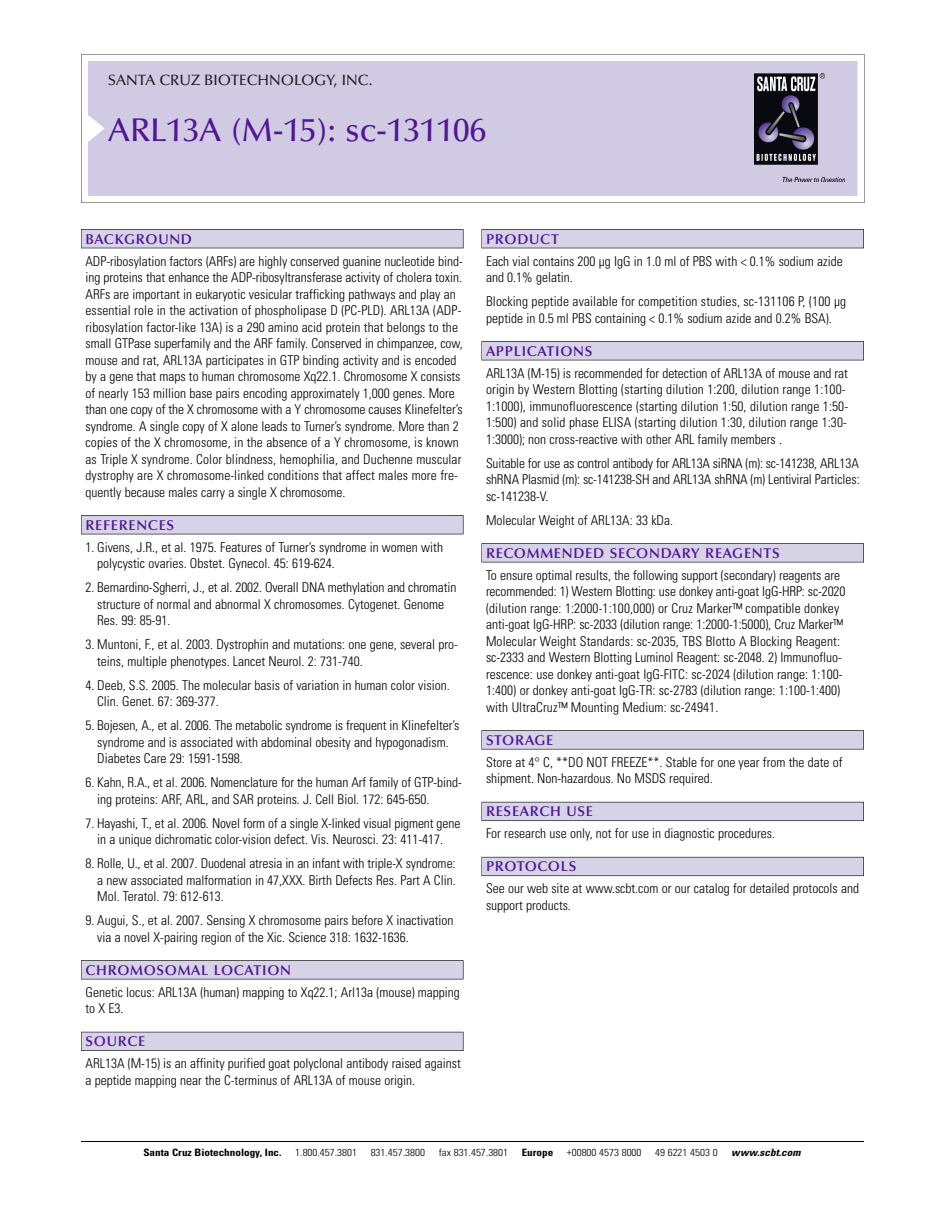
<style>
.page{position:relative;width:945px;height:1215px;background:#fff}
.page>*{position:absolute;margin:0;border:0;box-sizing:border-box;transform-origin:0 0}
.t1{font:500 33px "Optima";color:#511695}
.t2{font:500 15px "Optima";color:#231f20}
.t3{font:600 14.25px "Optima";letter-spacing:.05em;color:#511695}
.t4{font:300 condensed 13.5px/16.5px "Univers";color:#000}
.t5{font:300 condensed 10.2px "Univers";color:#000;scale:1.1 1}
.t6{font:700 condensed 10.2px "Univers";color:#000;scale:1.1 1}
.t7{font:italic 700 condensed 10.2px "Univers";letter-spacing:.005em;color:#000;scale:1.1 1}
</style>
<div class="page">
<svg style="left:81px;top:54px;width:783px;height:149px"></svg>
<div style="left:88px;top:61px;width:769px;height:135px;background:#d1cae3"></div>
<img style="left:755px;top:74px;width:90px;height:108px">
<div style="left:81px;top:229px;width:382px;height:19px;background:#525156"></div>
<div style="left:81px;top:230px;width:382px;height:18px;background:#d7d3e7"></div>
<div style="left:81px;top:515px;width:382px;height:19px;background:#525155"></div>
<div style="left:81px;top:516px;width:382px;height:18px;background:#d7d3e7"></div>
<div style="left:81px;top:960px;width:382px;height:19px;background:#545357"></div>
<div style="left:81px;top:961px;width:382px;height:18px;background:#d7d3e7"></div>
<div style="left:81px;top:1032px;width:382px;height:19px;background:#54535a"></div>
<div style="left:81px;top:1032px;width:382px;height:18px;background:#d7d3e7"></div>
<div style="left:482px;top:229px;width:382px;height:19px;background:#525156"></div>
<div style="left:482px;top:230px;width:381px;height:18px;background:#d7d3e7"></div>
<div style="left:482px;top:341px;width:382px;height:19px;background:#525155"></div>
<div style="left:482px;top:342px;width:381px;height:18px;background:#d7d3e7"></div>
<div style="left:482px;top:543px;width:382px;height:19px;background:#545357"></div>
<div style="left:482px;top:544px;width:381px;height:18px;background:#d7d3e7"></div>
<div style="left:482px;top:730px;width:382px;height:19px;background:#575759"></div>
<div style="left:482px;top:731px;width:381px;height:18px;background:#d7d3e7"></div>
<div style="left:482px;top:802px;width:382px;height:19px;background:#5b5a62"></div>
<div style="left:482px;top:802px;width:381px;height:18px;background:#d7d3e7"></div>
<div style="left:482px;top:857px;width:382px;height:19px;background:#66646e"></div>
<div style="left:482px;top:857px;width:381px;height:18px;background:#d7d3e7"></div>
<hr style="left:81px;top:1141px;width:783px;height:1px;background:#000">
<p class="t2" style="left:108px;top:74px;width:266px">SANTA CRUZ BIOTECHNOLOGY, INC.</p>
<h1 class="t1" style="left:108px;top:117px;width:380px">ARL13A (M-15): sc-131106</h1>
<p class="t3" style="left:86px;top:233px;width:108px">BACKGROUND</p>
<p class="t4" style="left:86px;top:254px;width:379px">ADP-ribosylation factors (ARFs) are highly conserved guanine nucleotide bind&shy;ing proteins that enhance the ADP-ribosyltransferase activity of cholera toxin.<br>ARFs are important in eukaryotic vesicular trafficking pathways and play an essential role in the activation of phospholipase D (PC-PLD). ARL13A (ADP&shy;ribosylation factor-like 13A) is a 290 amino acid protein that belongs to the small GTPase superfamily and the ARF family. Conserved in chimpanzee, cow, mouse and rat, ARL13A participates in GTP binding activity and is encoded by a gene that maps to human chromosome Xq22.1. Chromosome X consists of nearly 153 million base pairs encoding approximately 1,000 genes. More than one copy of the X chromosome with a Y chromosome causes Klinefelter’s syndrome. A single copy of X alone leads to Turner’s syndrome. More than 2 copies of the X chromosome, in the absence of a Y chromosome, is known as Triple X syndrome. Color blindness, hemophilia, and Duchenne muscular dystrophy are X chromosome-linked conditions that affect males more fre&shy;quently because males carry a single X chromosome.</p>
<p class="t3" style="left:86px;top:519px;width:90px">REFERENCES</p>
<p class="t4" style="left:97px;top:540px;width:347px;text-indent:-12px">1. Givens, J.R., et al. 1975. Features of Turner’s syndrome in women with polycystic ovaries. Obstet. Gynecol. 45: 619-624.</p>
<p class="t4" style="left:97px;top:580px;width:361px;text-indent:-12px">2. Bernardino-Sgherri, J., et al. 2002. Overall DNA methylation and chromatin structure of normal and abnormal X chromosomes. Cytogenet. Genome<br>Res. 99: 85-91.</p>
<p class="t4" style="left:97px;top:637px;width:362px;text-indent:-12px">3. Muntoni, F., et al. 2003. Dystrophin and mutations: one gene, several pro&shy;teins, multiple phenotypes. Lancet Neurol. 2: 731-740.</p>
<p class="t4" style="left:97px;top:678px;width:354px;text-indent:-12px">4. Deeb, S.S. 2005. The molecular basis of variation in human color vision.<br>Clin. Genet. 67: 369-377.</p>
<p class="t4" style="left:97px;top:718px;width:364px;text-indent:-12px">5. Bojesen, A., et al. 2006. The metabolic syndrome is frequent in Klinefelter’s syndrome and is associated with abdominal obesity and hypogonadism.<br>Diabetes Care 29: 1591-1598.</p>
<p class="t4" style="left:97px;top:775px;width:366px;text-indent:-12px">6. Kahn, R.A., et al. 2006. Nomenclature for the human Arf family of GTP-bind&shy;ing proteins: ARF, ARL, and SAR proteins. J. Cell Biol. 172: 645-650.</p>
<p class="t4" style="left:86px;top:816px;width:377px;text-align:center">7. Hayashi, T., et al. 2006. Novel form of a single X-linked visual pigment gene in a unique dichromatic color-vision defect. Vis. Neurosci. 23: 411-417.</p>
<p class="t4" style="left:97px;top:856px;width:360px;text-align:justify;text-indent:-12px">8. Rolle, U., et al. 2007. Duodenal atresia in an infant with triple-X syndrome: a new associated malformation in 47,XXX. Birth Defects Res. Part A Clin.<br>Mol. Teratol. 79: 612-613.</p>
<p class="t4" style="left:97px;top:913px;width:358px;text-indent:-12px">9. Augui, S., et al. 2007. Sensing X chromosome pairs before X inactivation via a novel X-pairing region of the Xic. Science 318: 1632-1636.</p>
<p class="t3" style="left:86px;top:964px;width:207px">CHROMOSOMAL LOCATION</p>
<p class="t4" style="left:86px;top:985px;width:376px">Genetic locus: ARL13A (human) mapping to Xq22.1; Arl13a (mouse) mapping to X E3.</p>
<p class="t3" style="left:86px;top:1036px;width:61px">SOURCE</p>
<p class="t4" style="left:86px;top:1056px;width:377px">ARL13A (M-15) is an affinity purified goat polyclonal antibody raised against a peptide mapping near the C-terminus of ARL13A of mouse origin.</p>
<p class="t3" style="left:486px;top:233px;width:74px">PRODUCT</p>
<p class="t4" style="left:486px;top:254px;width:358px">Each vial contains 200 µg IgG in 1.0 ml of PBS with &lt; 0.1% sodium azide and 0.1% gelatin.</p>
<p class="t4" style="left:486px;top:294px;width:362px">Blocking peptide available for competition studies, sc-131106 P, (100 µg peptide in 0.5 ml PBS containing &lt; 0.1% sodium azide and 0.2% BSA).</p>
<p class="t3" style="left:486px;top:345px;width:108px">APPLICATIONS</p>
<p class="t4" style="left:486px;top:366px;width:364px">ARL13A (M-15) is recommended for detection of ARL13A of mouse and rat origin by Western Blotting (starting dilution 1:200, dilution range 1:100- 1:1000), immunofluorescence (starting dilution 1:50, dilution range 1:50- 1:500) and solid phase ELISA (starting dilution 1:30, dilution range 1:30- 1:3000); non cross-reactive with other ARL family members .</p>
<p class="t4" style="left:486px;top:456px;width:375px;text-align:justify">Suitable for use as control antibody for ARL13A siRNA (m): sc-141238, ARL13A shRNA Plasmid (m): sc-141238-SH and ARL13A shRNA (m) Lentiviral Particles: sc-141238-V.</p>
<p class="t4" style="left:486px;top:513px;width:189px">Molecular Weight of ARL13A: 33 kDa.</p>
<p class="t3" style="left:486px;top:547px;width:295px">RECOMMENDED SECONDARY REAGENTS</p>
<p class="t4" style="left:486px;top:568px;width:361px">To ensure optimal results, the following support (secondary) reagents are recommended: 1) Western Blotting: use donkey anti-goat IgG-HRP: sc-2020 (dilution range: 1:2000-1:100,000) or Cruz Marker™ compatible donkey anti-goat IgG-HRP: sc-2033 (dilution range: 1:2000-1:5000), Cruz Marker™ Molecular Weight Standards: sc-2035, TBS Blotto A Blocking Reagent: sc-2333 and Western Blotting Luminol Reagent: sc-2048. 2) Immunofluo&shy;rescence: use donkey anti-goat IgG-FITC: sc-2024 (dilution range: 1:100- 1:400) or donkey anti-goat IgG-TR: sc-2783 (dilution range: 1:100-1:400) with UltraCruz™ Mounting Medium: sc-24941.</p>
<p class="t3" style="left:486px;top:734px;width:69px">STORAGE</p>
<p class="t4" style="left:486px;top:755px;width:358px">Store at 4° C, **DO NOT FREEZE**. Stable for one year from the date of shipment. Non-hazardous. No MSDS required.</p>
<p class="t3" style="left:486px;top:806px;width:109px">RESEARCH USE</p>
<p class="t4" style="left:486px;top:826px;width:290px">For research use only, not for use in diagnostic procedures.</p>
<p class="t3" style="left:486px;top:861px;width:92px">PROTOCOLS</p>
<p class="t4" style="left:486px;top:881px;width:375px">See our web site at www.scbt.com or our catalog for detailed protocols and support products.</p>
<p class="t6" style="left:143px;top:1148px;width:127px">Santa Cruz Biotechnology, Inc.</p>
<p class="t5" style="left:295px;top:1148px;width:58px">1.800.457.3801</p>
<p class="t5" style="left:371px;top:1148px;width:51px">831.457.3800</p>
<p class="t5" style="left:439px;top:1148px;width:65px">fax 831.457.3801</p>
<p class="t6" style="left:522px;top:1148px;width:30px">Europe</p>
<p class="t5" style="left:567px;top:1148px;width:69px">+00800 4573 8000</p>
<p class="t5" style="left:655px;top:1148px;width:58px">49 6221 4503 0</p>
<p class="t7" style="left:731px;top:1148px;width:64px">www.scbt.com</p>
</div>
